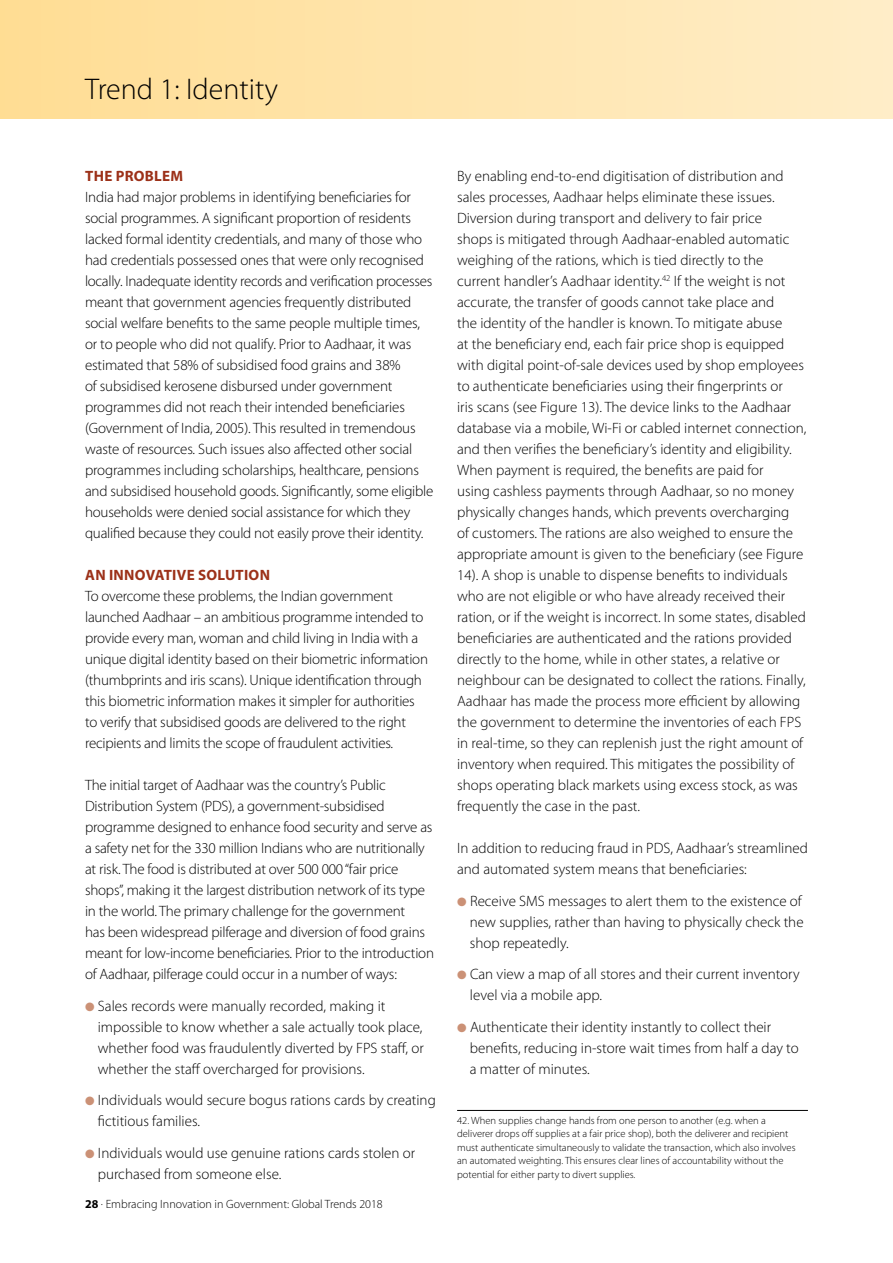
<style>
.page{position:relative;width:893px;height:1263px;background:#fff}
.page>*{position:absolute;margin:0;border:0;box-sizing:border-box;transform-origin:0 0}
.t1{font:300 30px "Myriad Pro";color:#000}
.t2{font:300 15px/21px "Myriad Pro";letter-spacing:-.005em;color:#000}
.t3{font:700 15px "Myriad Pro";letter-spacing:.02em;color:#9c3119}
.t4{font:300 12px "Myriad Pro";color:#000}
.t5{font:300 10.5px/13.5px "Myriad Pro";color:#000}
.s1{color:#cb9176}
.s2{font-weight:700}
</style>
<div class="page">
<hr style="left:457px;top:1110px;width:351px;height:1px;background:#000">
<div style="left:0;top:0;width:893px;height:118px;background:linear-gradient(to right,#ffdd93,#ffedc8)"></div>
<h1 class="t1" style="left:85px;top:71px;width:194px">Trend 1: Identity</h1>
<p class="t3" style="left:85px;top:166px;width:100px">THE PROBLEM</p>
<p class="t2" style="left:85px;top:187px;width:350px">India had major problems in identifying beneficiaries for social programmes. A significant proportion of residents lacked formal identity credentials, and many of those who had credentials possessed ones that were only recognised locally. Inadequate identity records and verification processes meant that government agencies frequently distributed social welfare benefits to the same people multiple times, or to people who did not qualify. Prior to Aadhaar, it was estimated that 58% of subsidised food grains and 38%<br>of subsidised kerosene disbursed under government programmes did not reach their intended beneficiaries (Government of India, 2005). This resulted in tremendous waste of resources. Such issues also affected other social programmes including scholarships, healthcare, pensions and subsidised household goods. Significantly, some eligible households were denied social assistance for which they qualified because they could not easily prove their identity.</p>
<p class="t3" style="left:85px;top:565px;width:186px">AN INNOVATIVE SOLUTION</p>
<p class="t2" style="left:85px;top:586px;width:344px">To overcome these problems, the Indian government launched Aadhaar – an ambitious programme intended to provide every man, woman and child living in India with a unique digital identity based on their biometric information (thumbprints and iris scans). Unique identification through this biometric information makes it simpler for authorities to verify that subsidised goods are delivered to the right recipients and limits the scope of fraudulent activities.</p>
<p class="t2" style="left:85px;top:775px;width:350px">The initial target of Aadhaar was the country’s Public Distribution System (PDS), a government-subsidised programme designed to enhance food security and serve as a safety net for the 330 million Indians who are nutritionally at risk. The food is distributed at over 500 000 “fair price shops”, making it the largest distribution network of its type in the world. The primary challenge for the government<br>has been widespread pilferage and diversion of food grains meant for low-income beneficiaries. Prior to the introduction of Aadhaar, pilferage could occur in a number of ways:</p>
<p class="t2" style="left:98px;top:995px;width:328px;text-indent:-13px"><span class="s1">●</span> Sales records were manually recorded, making it impossible to know whether a sale actually took place, whether food was fraudulently diverted by FPS staff, or whether the staff overcharged for provisions.</p>
<p class="t2" style="left:98px;top:1090px;width:340px;text-indent:-13px"><span class="s1">●</span> Individuals would secure bogus rations cards by creating fictitious families.</p>
<p class="t2" style="left:98px;top:1142px;width:319px;text-indent:-13px"><span class="s1">●</span> Individuals would use genuine rations cards stolen or purchased from someone else.</p>
<p class="t4" style="left:85px;top:1197px;width:299px"><span class="s2">28</span> . Embracing Innovation in Government: Global Trends 2018</p>
<p class="t2" style="left:457px;top:166px;width:351px">By enabling end-to-end digitisation of distribution and sales processes, Aadhaar helps eliminate these issues.<br>Diversion during transport and delivery to fair price<br>shops is mitigated through Aadhaar-enabled automatic weighing of the rations, which is tied directly to the current handler’s Aadhaar identity.<sup>42</sup> If the weight is not accurate, the transfer of goods cannot take place and<br>the identity of the handler is known. To mitigate abuse<br>at the beneficiary end, each fair price shop is equipped with digital point-of-sale devices used by shop employees to authenticate beneficiaries using their fingerprints or<br>iris scans (see Figure 13). The device links to the Aadhaar database via a mobile, Wi-Fi or cabled internet connection, and then verifies the beneficiary’s identity and eligibility.<br>When payment is required, the benefits are paid for<br>using cashless payments through Aadhaar, so no money physically changes hands, which prevents overcharging<br>of customers. The rations are also weighed to ensure the appropriate amount is given to the beneficiary (see Figure 14). A shop is unable to dispense benefits to individuals who are not eligible or who have already received their ration, or if the weight is incorrect. In some states, disabled beneficiaries are authenticated and the rations provided directly to the home, while in other states, a relative or neighbour can be designated to collect the rations. Finally, Aadhaar has made the process more efficient by allowing the government to determine the inventories of each FPS in real-time, so they can replenish just the right amount of inventory when required. This mitigates the possibility of shops operating black markets using excess stock, as was frequently the case in the past.</p>
<p class="t2" style="left:457px;top:838px;width:352px">In addition to reducing fraud in PDS, Aadhaar’s streamlined and automated system means that beneficiaries:</p>
<p class="t2" style="left:470px;top:890px;width:335px;text-align:justify;text-indent:-13px"><span class="s1">●</span> Receive SMS messages to alert them to the existence of new supplies, rather than having to physically check the shop repeatedly.</p>
<p class="t2" style="left:470px;top:964px;width:331px;text-indent:-13px"><span class="s1">●</span> Can view a map of all stores and their current inventory level via a mobile app.</p>
<p class="t2" style="left:470px;top:1016px;width:330px;text-indent:-13px"><span class="s1">●</span> Authenticate their identity instantly to collect their benefits, reducing in-store wait times from half a day to a matter of minutes.</p>
<p class="t5" style="left:457px;top:1113px;width:340px">42. When supplies change hands from one person to another (e.g. when a deliverer drops off supplies at a fair price shop), both the deliverer and recipient must authenticate simultaneously to validate the transaction, which also involves an automated weighting. This ensures clear lines of accountability without the potential for either party to divert supplies.</p>
</div>
